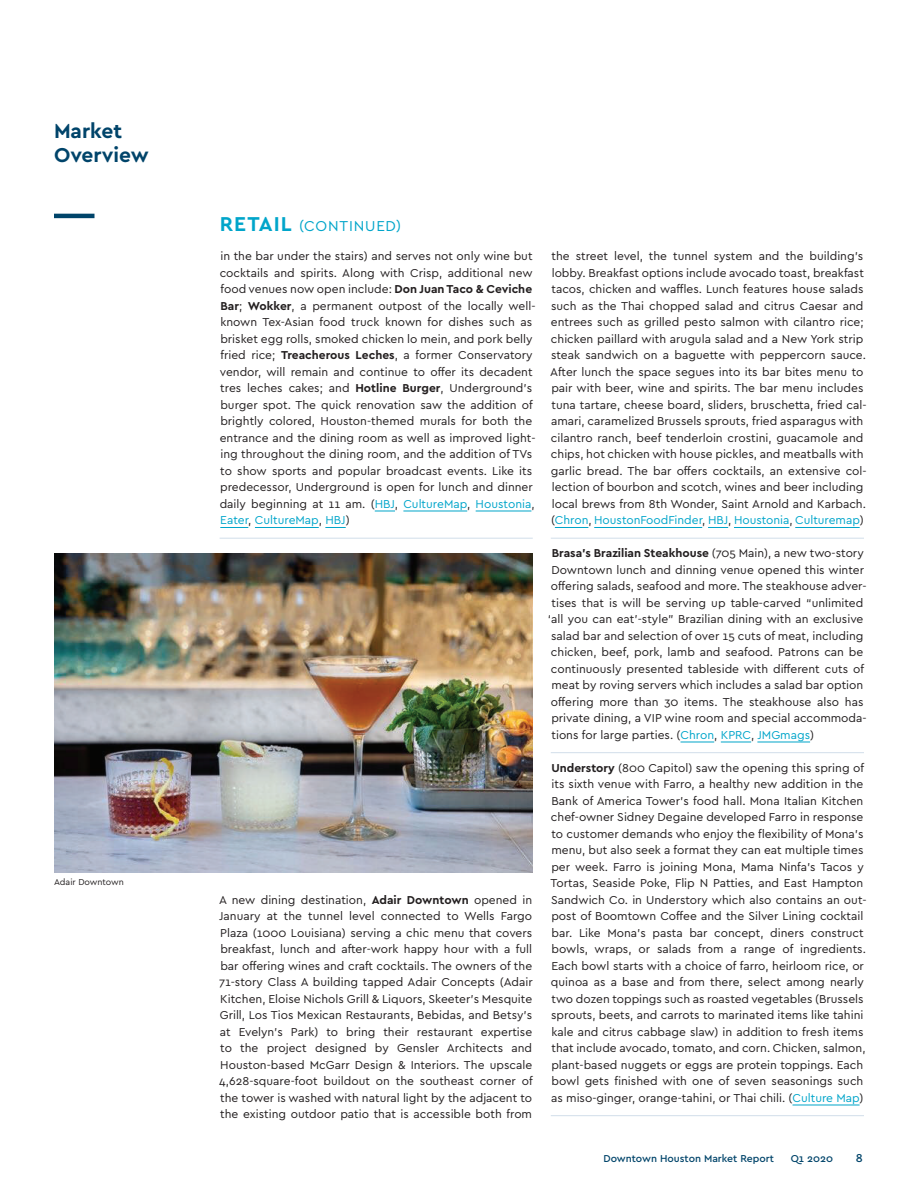
<style>
.page{position:relative;width:918px;height:1188px;background:#fff}
.page>*{position:absolute;margin:0;border:0;box-sizing:border-box;transform-origin:0 0}
.t1{font:700 21px/24px "Cera";color:#00446a}
.t2{font:15px "Cera";letter-spacing:.055em;color:#00a5ca}
.t3{font:12px/16.5px "Cera";color:#231f20}
.t4{font:700 12px "Cera";color:#231f20}
.t5{font:500 12px "Cera";color:#00446a}
.t6{font:500 10.5px "Cera";color:#00446a}
.t7{font:9px "Cera";color:#231f20}
.s1{font-weight:700;font-size:21px}
.s2{font-weight:700}
.s3{color:#00a5ca}
.s4{font-weight:400}
</style>
<div class="page">
<hr style="left:54px;top:214px;width:40px;height:4px;background:#00446a">
<svg style="left:375px;top:511px;width:20px;height:1px"></svg>
<hr style="left:403px;top:511px;width:64px;height:1px;background:#00a5ca">
<hr style="left:476px;top:511px;width:55px;height:1px;background:#00a5ca">
<hr style="left:220px;top:538px;width:313px;height:1px;background:#d1deea">
<svg style="left:220px;top:527px;width:28px;height:1px"></svg>
<hr style="left:255px;top:527px;width:64px;height:1px;background:#00a5ca">
<svg style="left:325px;top:527px;width:21px;height:1px"></svg>
<hr style="left:551px;top:538px;width:313px;height:1px;background:#d1deea">
<hr style="left:555px;top:527px;width:33px;height:1px;background:#00a5ca">
<hr style="left:594px;top:527px;width:108px;height:1px;background:#00a5ca">
<svg style="left:708px;top:527px;width:20px;height:1px"></svg>
<hr style="left:734px;top:527px;width:55px;height:1px;background:#00a5ca">
<hr style="left:795px;top:527px;width:65px;height:1px;background:#00a5ca">
<hr style="left:551px;top:752px;width:313px;height:1px;background:#d1deea">
<hr style="left:681px;top:742px;width:33px;height:1px;background:#00a5ca">
<hr style="left:721px;top:742px;width:30px;height:1px;background:#00a5ca">
<hr style="left:757px;top:742px;width:53px;height:1px;background:#00a5ca">
<hr style="left:551px;top:1115px;width:313px;height:1px;background:#d1deea">
<hr style="left:793px;top:1105px;width:67px;height:1px;background:#00a5ca">
<img style="left:54px;top:554px;width:479px;height:319px">
<h1 class="t1" style="left:54px;top:118px;width:96px">Market<br>Overview</h1>
<p class="t7" style="left:54px;top:876px;width:72px">Adair Downtown</p>
<p class="t2" style="left:220px;top:216px;width:183px"><span class="s1">retail</span> (continued)</p>
<p class="t3" style="left:220px;top:248px;width:317px">in the bar under the stairs) and serves not only wine but cocktails and spirits. Along with Crisp, additional new food venues now open include: <span class="s2">Don Juan Taco &amp; Ceviche Bar</span>; <span class="s2">Wokker</span>, a permanent outpost of the locally well&shy;known Tex-Asian food truck known for dishes such as brisket egg rolls, smoked chicken lo mein, and pork belly fried rice; <span class="s2">Treacherous Leches</span>, a former Conservatory vendor, will remain and continue to offer its decadent tres leches cakes; and <span class="s2">Hotline Burger</span>, U nderground’s burger spot. The quick renovation saw the addition of brightly colored, Houston-themed murals for both the entrance and the dining room as well as improved light&shy;ing throughout the dining room, and the addition of TVs to show sports and popular broadcast events. Like its predecessor, U nderground is open for lunch and dinner daily beginning at 11 am. (<span class="s3">HBJ</span>, <span class="s3">CultureMap</span>, <span class="s3">Houstonia</span>, <span class="s3">Eater</span>, <span class="s3">CultureMap</span>, <span class="s3">HBJ</span>)</p>
<p class="t3" style="left:219px;top:891px;width:315px;text-align:justify">A new dining destination, <span class="s2">Adair Downtown</span> opened in January at the tunnel level connected to Wells Fargo Plaza (1000 Louisiana) serving a chic menu that covers breakfast, lunch and after-work happy hour with a full bar offering wines and craft cocktails. The owners of the 71-story Class A building tapped Adair Concepts (Adair Kitchen, Eloise Nichols Grill &amp; Liquors, Skeeter’s Mesquite Grill, Los Tios Mexican Restaurants, Bebidas, and Betsy’s at Evelyn’s Park) to bring their restaurant expertise to the project designed by Gensler Architects and Houston-based McGarr Design &amp; I nteriors. The upscale 4,628-square-foot buildout on the southeast corner of the tower is washed with natural light by the adjacent to the existing outdoor patio that is accessible both from</p>
<p class="t3" style="left:550px;top:248px;width:318px">the street level, the tunnel system and the building’s lobby. Breakfast options include avocado toast, breakfast tacos, chicken and waffles. Lunch features house salads such as the Thai chopped salad and citrus Caesar and entrees such as grilled pesto salmon with cilantro rice; chicken paillard with arugula salad and a New York strip steak sandwich on a baguette with peppercorn sauce.<br>After lunch the space segues into its bar bites menu to pair with beer, wine and spirits. The bar menu includes tuna tartare, cheese board, sliders, bruschetta, fried cal&shy;amari, caramelized Brussels sprouts, fried asparagus with cilantro ranch, beef tenderloin crostini, guacamole and chips, hot chicken with house pickles, and meatballs with garlic bread. The bar offers cocktails, an extensive col&shy;lection of bourbon and scotch, wines and beer including local brews from 8th Wonder, Saint Arnold and Karbach. (<span class="s3">Chron</span>, <span class="s3">HoustonFoodFinder</span>, <span class="s3">HBJ</span>, <span class="s3">Houstonia</span>, <span class="s3">Culturemap</span>)</p>
<p class="t4" style="left:552px;top:545px;width:314px">Brasa’s Brazilian Steakhouse <span class="s4">(705 Main), a new two-story</span></p>
<p class="t3" style="left:552px;top:561px;width:314px">Downtown lunch and dinning venue opened this winter</p>
<p class="t3" style="left:551px;top:578px;width:317px">offering salads, seafood and more. The steakhouse adver-</p>
<p class="t3" style="left:551px;top:594px;width:313px">tises that is will be serving up table-carved “unlimited</p>
<p class="t3" style="left:548px;top:611px;width:317px">‘all you can eat’-style” Brazilian dining with an exclusive</p>
<p class="t3" style="left:551px;top:627px;width:314px">salad bar and selection of over 15 cuts of meat, including</p>
<p class="t3" style="left:551px;top:644px;width:314px">chicken, beef, pork, lamb and seafood. Patrons can be</p>
<p class="t3" style="left:551px;top:660px;width:315px">continuously presented tableside with different cuts of</p>
<p class="t3" style="left:551px;top:677px;width:313px">meat by roving servers which includes a salad bar option</p>
<p class="t3" style="left:551px;top:693px;width:314px">offering more than 30 items. The steakhouse also has</p>
<p class="t3" style="left:551px;top:710px;width:317px">private dining, a VI P wine room and special accommoda-</p>
<p class="t3" style="left:551px;top:726px;width:264px">tions for large parties. (<span class="s3">Chron</span>, <span class="s3">KPRC</span>, <span class="s3">JMGmags</span>)</p>
<p class="t3" style="left:550px;top:759px;width:318px"><span class="s2">Understory</span> (800 Capitol) saw the opening this spring of its sixth venue with Farro, a healthy new addition in the Bank of America Tower’s food hall. Mona Italian Kitchen chef-owner Sidney Degaine developed Farro in response to customer demands who enjoy the flexibility of Mona’s menu, but also seek a format they can eat multiple times per week. Farro is joining Mona, Mama Ninfa’s Tacos y Tortas, Seaside Poke, Flip N Patties, and East Hampton Sandwich Co. in U nderstory which also contains an out&shy;post of Boomtown Coffee and the Silver Lining cocktail bar. Like Mona’s pasta bar concept, diners construct bowls, wraps, or salads from a range of ingredients.<br>Each bowl starts with a choice of farro, heirloom rice, or quinoa as a base and from there, select among nearly two dozen toppings such as roasted vegetables (Brussels sprouts, beets, and carrots to marinated items like tahini kale and citrus cabbage slaw) in addition to fresh items that include avocado, tomato, and corn. Chicken, salmon, plant-based nuggets or eggs are protein toppings. Each bowl gets finished with one of seven seasonings such as miso-ginger, orange-tahini, or Thai chili. (<span class="s3">Culture Map</span>)</p>
<p class="t6" style="left:603px;top:1151px;width:172px">Downtown Houston Market Report</p>
<p class="t6" style="left:791px;top:1151px;width:44px">Q1 2020</p>
<p class="t5" style="left:856px;top:1150px;width:8px">8</p>
</div>
